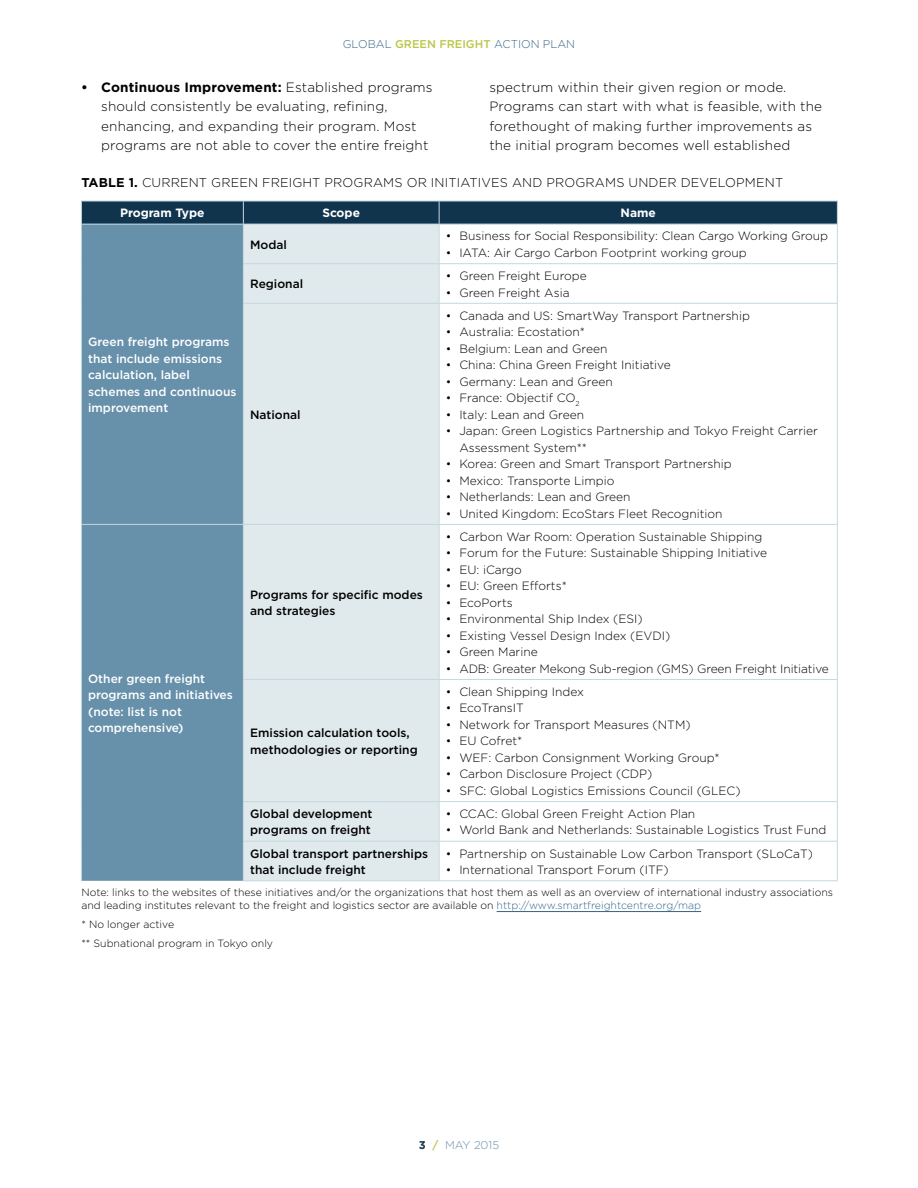
<style>
.page{position:relative;width:918px;height:1188px;background:#fff}
.page>*{position:absolute;margin:0;border:0;box-sizing:border-box;transform-origin:0 0}
.t1{font:300 13.5px/19.5px "Gotham";letter-spacing:.01em;color:#000}
.t2{font:300 12.75px "Gotham";letter-spacing:.01em;color:#000}
.t3{font:300 12px/16.5px "Gotham";color:#000}
.t4{font:500 12px/16.5px "Gotham";color:#000}
.t5{font:500 12px/16.5px "Gotham";color:#fff}
.t6{font:700 12px "Gotham";color:#fff}
.t7{font:300 11.25px "Gotham";color:#366587}
.t8{font:300 11.25px "Gotham";color:#6790ab}
.t9{font:300 10.5px/12.6px "Gotham";color:#000}
.s1{font-weight:500;color:#bbc647}
.s2{font-weight:700}
.s3{color:#366587}
.s4{font-weight:700;color:#10344e}
</style>
<div class="page">
<div style="left:82px;top:225px;width:161px;height:656px;background:#6790ab"></div>
<div style="left:244px;top:225px;width:195px;height:655px;background:#e0e9ec"></div>
<hr style="left:81px;top:224px;width:1px;height:40px;background:#c4d8df">
<hr style="left:81px;top:264px;width:1px;height:39px;background:#c4d8df">
<hr style="left:81px;top:303px;width:1px;height:221px;background:#c4d8df">
<hr style="left:243px;top:224px;width:1px;height:39px;background:#c4d8df">
<hr style="left:439px;top:224px;width:1px;height:39px;background:#c4d8df">
<hr style="left:837px;top:224px;width:1px;height:39px;background:#c4d8df">
<hr style="left:243px;top:263px;width:196px;height:1px;background:#c4d8df">
<hr style="left:243px;top:264px;width:1px;height:39px;background:#c4d8df">
<hr style="left:439px;top:263px;width:399px;height:1px;background:#c4d8df">
<hr style="left:439px;top:264px;width:1px;height:39px;background:#c4d8df">
<hr style="left:837px;top:264px;width:1px;height:39px;background:#c4d8df">
<hr style="left:243px;top:303px;width:196px;height:1px;background:#c4d8df">
<hr style="left:243px;top:304px;width:1px;height:220px;background:#c4d8df">
<hr style="left:439px;top:303px;width:399px;height:1px;background:#c4d8df">
<hr style="left:439px;top:304px;width:1px;height:220px;background:#c4d8df">
<hr style="left:837px;top:304px;width:1px;height:220px;background:#c4d8df">
<hr style="left:81px;top:524px;width:162px;height:1px;background:#c4d8df">
<hr style="left:81px;top:525px;width:1px;height:154px;background:#c4d8df">
<hr style="left:81px;top:679px;width:1px;height:123px;background:#c4d8df">
<hr style="left:81px;top:802px;width:1px;height:39px;background:#c4d8df">
<hr style="left:81px;top:841px;width:1px;height:40px;background:#c4d8df">
<hr style="left:243px;top:524px;width:196px;height:1px;background:#c4d8df">
<hr style="left:243px;top:525px;width:1px;height:154px;background:#c4d8df">
<hr style="left:439px;top:524px;width:399px;height:1px;background:#c4d8df">
<hr style="left:439px;top:525px;width:1px;height:154px;background:#c4d8df">
<hr style="left:837px;top:525px;width:1px;height:154px;background:#c4d8df">
<hr style="left:243px;top:679px;width:196px;height:1px;background:#c4d8df">
<hr style="left:243px;top:680px;width:1px;height:121px;background:#c4d8df">
<hr style="left:439px;top:679px;width:399px;height:1px;background:#c4d8df">
<hr style="left:439px;top:680px;width:1px;height:121px;background:#c4d8df">
<hr style="left:837px;top:680px;width:1px;height:121px;background:#c4d8df">
<hr style="left:243px;top:801px;width:196px;height:1px;background:#c4d8df">
<hr style="left:243px;top:802px;width:1px;height:39px;background:#c4d8df">
<hr style="left:439px;top:801px;width:399px;height:1px;background:#c4d8df">
<hr style="left:439px;top:802px;width:1px;height:39px;background:#c4d8df">
<hr style="left:837px;top:802px;width:1px;height:39px;background:#c4d8df">
<hr style="left:243px;top:841px;width:196px;height:1px;background:#c4d8df">
<hr style="left:243px;top:842px;width:1px;height:38px;background:#c4d8df">
<hr style="left:439px;top:841px;width:399px;height:1px;background:#c4d8df">
<hr style="left:439px;top:842px;width:1px;height:38px;background:#c4d8df">
<hr style="left:837px;top:842px;width:1px;height:38px;background:#c4d8df">
<hr style="left:243px;top:880px;width:196px;height:1px;background:#c4d8df">
<hr style="left:439px;top:880px;width:399px;height:1px;background:#c4d8df">
<svg style="left:81px;top:201px;width:757px;height:23px;background:#173b54"></svg>
<hr style="left:81px;top:224px;width:162px;height:1px;background:#c4d8df">
<hr style="left:243px;top:224px;width:196px;height:1px;background:#c4d8df">
<hr style="left:439px;top:224px;width:399px;height:1px;background:#c4d8df">
<hr style="left:497px;top:911px;width:204px;height:1px;background:#366587">
<p class="t7" style="left:343px;top:36px;width:234px">GLOBAL <span class="s1">GREEN FREIGHT</span> ACTION PLAN</p>
<p class="t1" style="left:101px;top:77px;width:333px;text-indent:-20px"><span class="s2">• Continuous I mprovement:</span> Established programs should consistently be evaluating, refining, enhancing, and expanding their program. Most programs are not able to cover the entire freight</p>
<p class="t1" style="left:489px;top:77px;width:334px">spectrum within their given region or mode.<br>Programs can start with what is feasible, with the forethought of making further improvements as the initial program becomes well established</p>
<p class="t2" style="left:81px;top:175px;width:703px"><span class="s2">TABLE 1.</span> CURRENT GREEN FREIGHT PROGRAMS OR INITIATIVES AND PROGRAMS UNDER DEVELOPMENT</p>
<p class="t6" style="left:120px;top:205px;width:86px">Program Type</p>
<p class="t6" style="left:322px;top:205px;width:39px">Scope</p>
<p class="t6" style="left:621px;top:205px;width:37px">Name</p>
<p class="t5" style="left:88px;top:333px;width:150px">Green freight programs that include emissions calculation, label schemes and continuous improvement</p>
<p class="t5" style="left:88px;top:670px;width:146px">Other green freight programs and initiatives (note: list is not comprehensive)</p>
<p class="t4" style="left:250px;top:236px;width:38px">Modal</p>
<p class="t4" style="left:250px;top:276px;width:55px">Regional</p>
<p class="t4" style="left:250px;top:406px;width:52px">National</p>
<p class="t4" style="left:250px;top:586px;width:174px">Programs for specific modes and strategies</p>
<p class="t4" style="left:250px;top:724px;width:169px">Emission calculation tools, methodologies or reporting</p>
<p class="t3" style="left:446px;top:228px;width:384px">• Business for Social Responsibility: Clean Cargo Working Group</p>
<p class="t3" style="left:446px;top:244px;width:303px">• IATA: Air Cargo Carbon Footprint working group</p>
<p class="t3" style="left:446px;top:267px;width:142px">• Green Freight Europe</p>
<p class="t3" style="left:446px;top:284px;width:125px">• Green Freight Asia</p>
<p class="t3" style="left:446px;top:307px;width:306px">• Canada and US: SmartWay Transport Partnership</p>
<p class="t3" style="left:446px;top:323px;width:141px">• Australia: Ecostation*</p>
<p class="t3" style="left:446px;top:340px;width:163px">• Belgium: Lean and Green</p>
<p class="t3" style="left:446px;top:356px;width:227px">• China: China Green Freight Initiative</p>
<p class="t3" style="left:446px;top:373px;width:168px">• Germany: Lean and Green</p>
<p class="t3" style="left:446px;top:389px;width:135px">• France: Objectif CO<sub>2</sub></p>
<p class="t3" style="left:446px;top:406px;width:140px">• Italy: Lean and Green</p>
<p class="t3" style="left:459px;top:422px;width:360px;text-indent:-14px">• Japan: Green Logistics Partnership and Tokyo Freight Carrier<br>Assessment System**</p>
<p class="t3" style="left:446px;top:455px;width:287px">• Korea: Green and Smart Transport Partnership</p>
<p class="t3" style="left:446px;top:472px;width:170px">• Mexico: Transporte Limpio</p>
<p class="t3" style="left:446px;top:488px;width:186px">• Netherlands: Lean and Green</p>
<p class="t3" style="left:446px;top:505px;width:278px">• United Kingdom: EcoStars Fleet Recognition</p>
<p class="t3" style="left:446px;top:528px;width:318px">• Carbon War Room: Operation Sustainable Shipping</p>
<p class="t3" style="left:446px;top:544px;width:323px">• Forum for the Future: Sustainable Shipping Initiative</p>
<p class="t3" style="left:446px;top:561px;width:77px">• EU: iCargo</p>
<p class="t3" style="left:446px;top:577px;width:123px">• EU: Green Efforts*</p>
<p class="t3" style="left:446px;top:594px;width:68px">• EcoPorts</p>
<p class="t3" style="left:446px;top:610px;width:198px">• Environmental Ship Index (ESI)</p>
<p class="t3" style="left:446px;top:627px;width:226px">• Existing Vessel Design Index (EVDI)</p>
<p class="t3" style="left:446px;top:643px;width:93px">• Green Marine</p>
<p class="t3" style="left:446px;top:660px;width:385px">• ADB: Greater Mekong Sub-region (GMS) Green Freight Initiative</p>
<p class="t3" style="left:446px;top:683px;width:139px">• Clean Shipping Index</p>
<p class="t3" style="left:446px;top:700px;width:80px">• EcoTransIT</p>
<p class="t3" style="left:446px;top:716px;width:246px">• Network for Transport Measures (NTM)</p>
<p class="t3" style="left:446px;top:733px;width:78px">• EU Cofret*</p>
<p class="t3" style="left:446px;top:749px;width:275px">• WEF: Carbon Consignment Working Group*</p>
<p class="t3" style="left:446px;top:766px;width:208px">• Carbon Disclosure Project (CDP)</p>
<p class="t3" style="left:446px;top:782px;width:296px">• SFC: Global Logistics Emissions Council (GLEC)</p>
<p class="t4" style="left:250px;top:805px;width:124px">Global development programs on freight</p>
<p class="t3" style="left:446px;top:805px;width:251px">• CCAC: Global Green Freight Action Plan</p>
<p class="t3" style="left:446px;top:822px;width:382px">• World Bank and Netherlands: Sustainable Logistics Trust Fund</p>
<p class="t4" style="left:250px;top:845px;width:179px">Global transport partnerships that include freight</p>
<p class="t3" style="left:446px;top:845px;width:369px">• Partnership on Sustainable Low Carbon Transport (SLoCaT)</p>
<p class="t3" style="left:446px;top:861px;width:224px">• International Transport Forum (ITF)</p>
<p class="t9" style="left:81px;top:886px;width:753px">Note: links to the websites of these initiatives and/or the organizations that host them as well as an overview of international industry associations and leading institutes relevant to the freight and logistics sector are available on <span class="s3">http://www.smartfreightcentre.org/map</span></p>
<p class="t9" style="left:81px;top:914px;width:193px;line-height:19.4px">* No longer active<br>** Subnational program in Tokyo only</p>
<p class="t8" style="left:419px;top:1137px;width:82px"><span class="s4">3</span> <span class="s1">/</span> MAY 2015</p>
</div>
